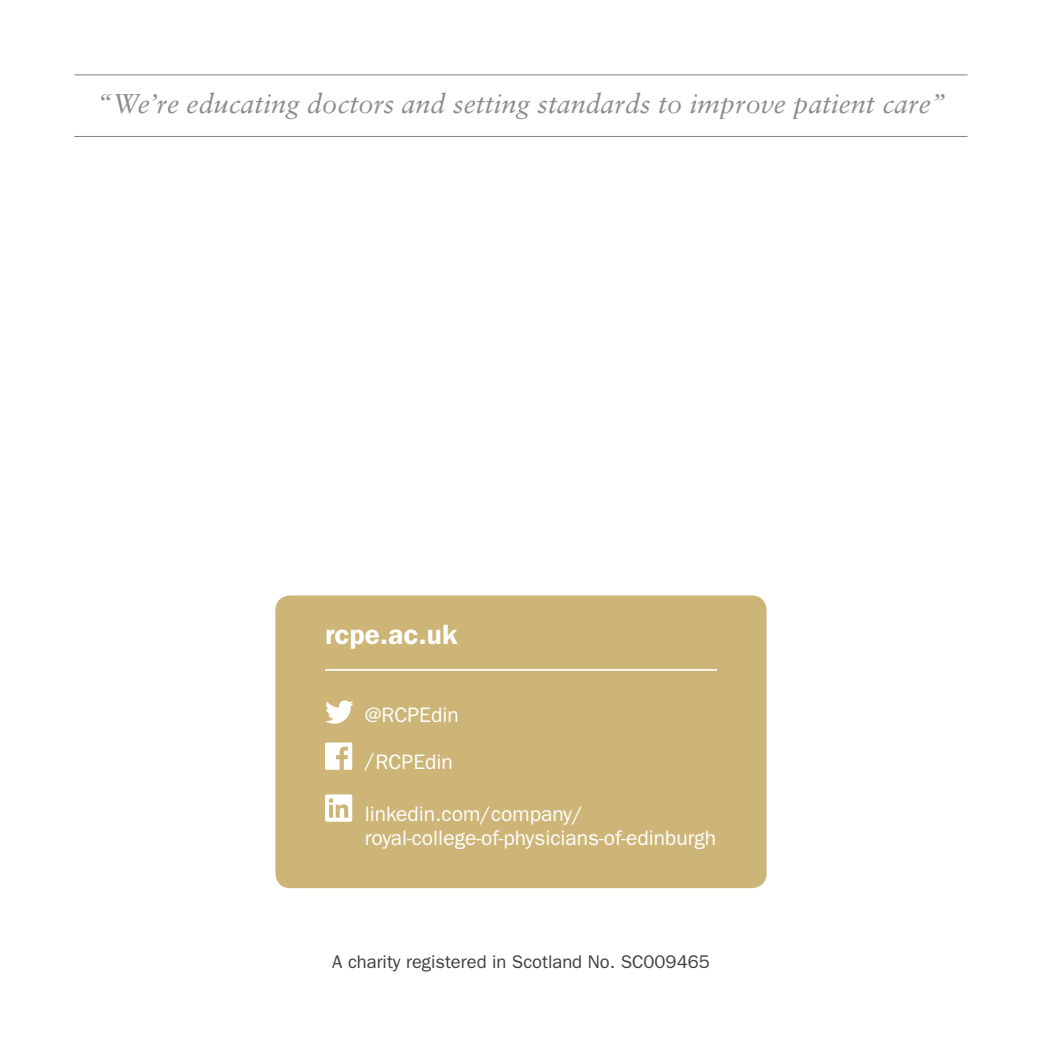
<style>
.page{position:relative;width:1042px;height:1042px;background:#fff}
.page>*{position:absolute;margin:0;border:0;box-sizing:border-box;transform-origin:0 0}
.t1{font:600 28px "ITC Franklin Gothic Std";color:#fff}
.t2{font:italic 27.12px "Sabon LT Std";color:#8b8b8f}
.t3{font:21px/24.5px "ITC Franklin Gothic Std";color:#fff}
.t4{font:18.38px "ITC Franklin Gothic Std";color:#3e3e3f}
</style>
<div class="page">
<div style="left:275px;top:595px;width:491px;height:293px;background:#ccb576;border-radius:15px"></div>
<svg style="left:325px;top:700px;width:29px;height:24px"></svg>
<svg style="left:325px;top:742px;width:27px;height:28px"></svg>
<svg style="left:325px;top:794px;width:27px;height:28px"></svg>
<hr style="left:325px;top:669px;width:392px;height:2px;background:#fff">
<hr style="left:74px;top:136px;width:893px;height:1px;background:#808083">
<hr style="left:74px;top:74px;width:893px;height:1px;background:#808083">
<p class="t2" style="left:97px;top:87px;width:850px">“We’re educating doctors and setting standards to improve patient care”</p>
<h1 class="t1" style="left:325px;top:618px;width:134px">rcpe.ac.uk</h1>
<p class="t3" style="left:365px;top:703px;width:96px">@RCPEdin</p>
<p class="t3" style="left:365px;top:750px;width:90px">/RCPEdin</p>
<p class="t3" style="left:365px;top:801px;width:353px">linkedin.com/company/ royal-college-of-physicians-of-edinburgh</p>
<p class="t4" style="left:332px;top:951px;width:379px">A charity registered in Scotland No. SC009465</p>
</div>
